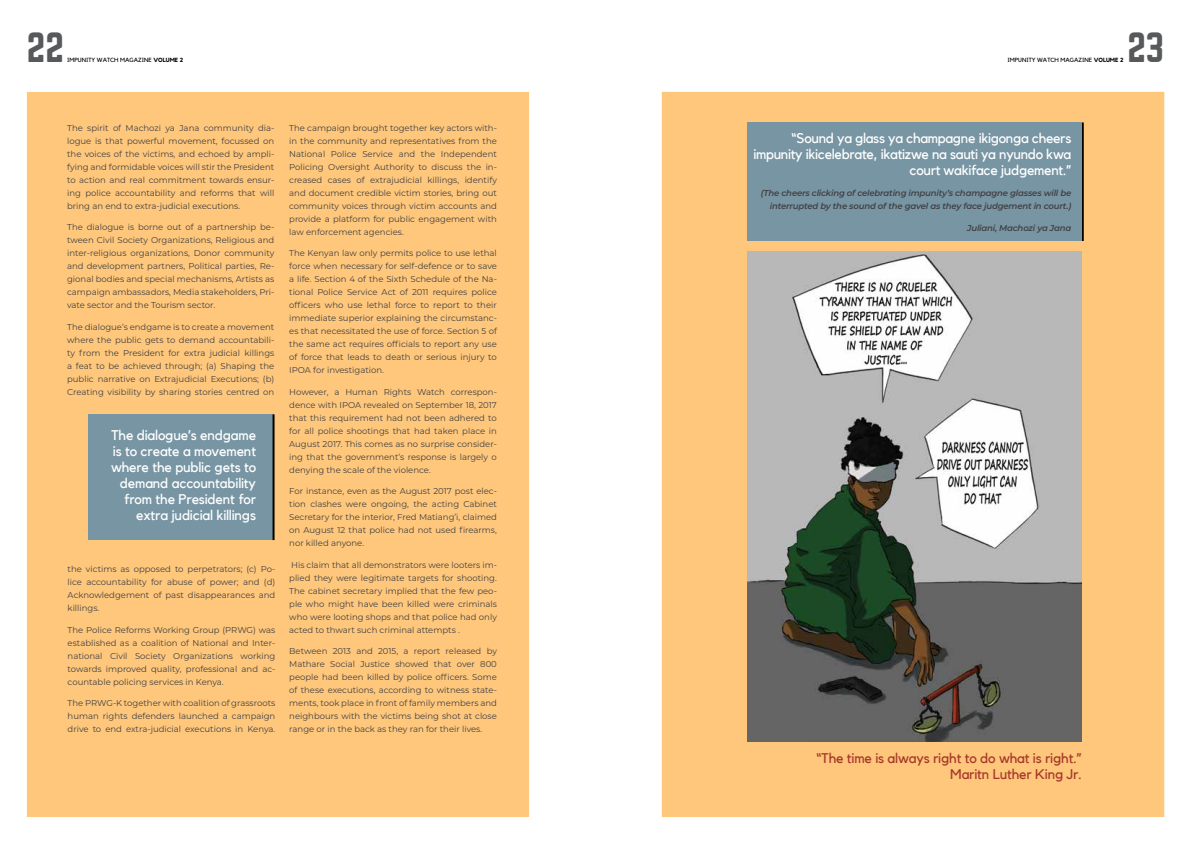
<style>
.page{position:relative;width:1191px;height:842px;background:#fff}
.page>*{position:absolute;margin:0;border:0;box-sizing:border-box;transform-origin:0 0}
.t1{font:37px "Norwester";color:#58595b}
.t2{font:14px/16px "Kollektif";letter-spacing:-.01em;color:#fff;text-align:right}
.t3{font:14px/16px "Kollektif";letter-spacing:-.01em;color:#a7392b;text-align:right}
.t4{font:8.5px/13px "Montserrat";color:#414042;text-align:justify}
.t5{font:italic 600 8.5px/13px "Montserrat";letter-spacing:-.02em;color:#414042;text-align:right}
.t6{font:6px "Kollektif";color:#000}
.s1{font-weight:700}
</style>
<div class="page">
<div style="left:661px;top:92px;width:502px;height:724px;background:#fec77c"></div>
<hr style="left:1081px;top:122px;width:2px;height:119px;background:#000">
<div style="left:747px;top:122px;width:334px;height:119px;background:#7895a4"></div>
<img style="left:747px;top:251px;width:334px;height:490px">
<div style="left:27px;top:92px;width:502px;height:724px;background:#fec77c"></div>
<div style="left:88px;top:414px;width:185px;height:126px;background:#7895a4"></div>
<hr style="left:272px;top:414px;width:2px;height:126px;background:#000">
<h1 class="t1" style="left:27px;top:30px;width:38px">22</h1>
<h1 class="t1" style="left:1127px;top:30px;width:38px">23</h1>
<p class="t6" style="left:67px;top:56px;width:117px">IMPUNITY WATCH MAGAZINE <span class="s1">VOLUME 2</span></p>
<p class="t6" style="left:1007px;top:56px;width:117px">IMPUNITY WATCH MAGAZINE <span class="s1">VOLUME 2</span></p>
<p class="t4" style="left:67px;top:121px;width:209px">The spirit of Machozi ya Jana community dia&shy;logue is that powerful movement, focussed on the voices of the victims, and echoed by ampli&shy;fying and formidable voices will stir the President to action and real commitment towards ensur&shy;ing police accountability and reforms that will bring an end to extra-judicial executions.</p>
<p class="t4" style="left:67px;top:220px;width:209px">The dialogue is borne out of a partnership be&shy;tween Civil Society Organizations, Religious and inter-religious organizations, Donor community and development partners, Political parties, Re&shy;gional bodies and special mechanisms, Artists as campaign ambassadors, Media stakeholders, Pri&shy;vate sector and the Tourism sector.</p>
<p class="t4" style="left:67px;top:320px;width:209px">The dialogue’s endgame is to create a movement where the public gets to demand accountabili&shy;ty from the President for extra judicial killings a feat to be achieved through; (a) Shaping the public narrative on Extrajudicial Executions; (b)<br>Creating visibility by sharing stories centred on</p>
<h2 class="t2" style="left:111px;top:427px;width:147px">The dialogue’s endgame is to create a movement where the public gets to demand accountability from the President for extra judicial killings</h2>
<p class="t4" style="left:68px;top:562px;width:209px">the victims as opposed to perpetrators; (c) Po&shy;lice accountability for abuse of power; and (d)<br>Acknowledgement of past disappearances and killings.</p>
<p class="t4" style="left:68px;top:623px;width:209px">The Police Reforms Working Group (PRWG) was established as a coalition of National and Inter&shy;national Civil Society Organizations working towards improved quality, professional and ac&shy;countable policing services in Kenya.</p>
<p class="t4" style="left:68px;top:696px;width:209px">The PRWG-K together with coalition of grassroots human rights defenders launched a campaign drive to end extra-judicial executions in Kenya.</p>
<p class="t4" style="left:289px;top:121px;width:209px">The campaign brought together key actors with&shy;in the community and representatives from the National Police Service and the Independent Policing Oversight Authority to discuss the in&shy;creased cases of extrajudicial killings, identify and document credible victim stories, bring out community voices through victim accounts and provide a platform for public engagement with law enforcement agencies.</p>
<p class="t4" style="left:289px;top:246px;width:209px">The Kenyan law only permits police to use lethal force when necessary for self-defence or to save a life. Section 4 of the Sixth Schedule of the Na&shy;tional Police Service Act of 2011 requires police officers who use lethal force to report to their immediate superior explaining the circumstanc&shy;es that necessitated the use of force. Section 5 of the same act requires officials to report any use of force that leads to death or serious injury to IPOA for investigation.</p>
<p class="t4" style="left:289px;top:385px;width:209px">However, a Human Rights Watch correspon&shy;dence with IPOA revealed on September 18, 2017 that this requirement had not been adhered to for all police shootings that had taken place in August 2017. This comes as no surprise consider&shy;ing that the government’s response is largely o denying the scale of the violence.</p>
<p class="t4" style="left:289px;top:484px;width:209px">For instance, even as the August 2017 post elec&shy;tion clashes were ongoing, the acting Cabinet Secretary for the interior, Fred Matiang’i, claimed on August 12 that police had not used firearms, nor killed anyone.</p>
<p class="t4" style="left:289px;top:558px;width:209px">His claim that all demonstrators were looters im&shy;plied they were legitimate targets for shooting.<br>The cabinet secretary implied that the few peo&shy;ple who might have been killed were criminals who were looting shops and that police had only acted to thwart such criminal attempts .</p>
<p class="t4" style="left:289px;top:644px;width:209px">Between 2013 and 2015, a report released by Mathare Social Justice showed that over 800 people had been killed by police officers. Some of these executions, according to witness state&shy;ments, took place in front of family members and neighbours with the victims being shot at close range or in the back as they ran for their lives.</p>
<h2 class="t2" style="left:753px;top:130px;width:319px">“Sound ya glass ya champagne ikigonga cheers impunity ikicelebrate, ikatizwe na sauti ya nyundo kwa court wakiface judgement.”</h2>
<p class="t5" style="left:761px;top:186px;width:312px">(The cheers clicking of celebrating impunity’s champagne glasses will be interrupted by the sound of the gavel as they face judgement in court.)</p>
<p class="t5" style="left:967px;top:221px;width:106px">Juliani, Machozi ya Jana</p>
<h2 class="t3" style="left:816px;top:750px;width:267px">“The time is always right to do what is right.”<br>Maritn Luther King Jr.</h2>
</div>
